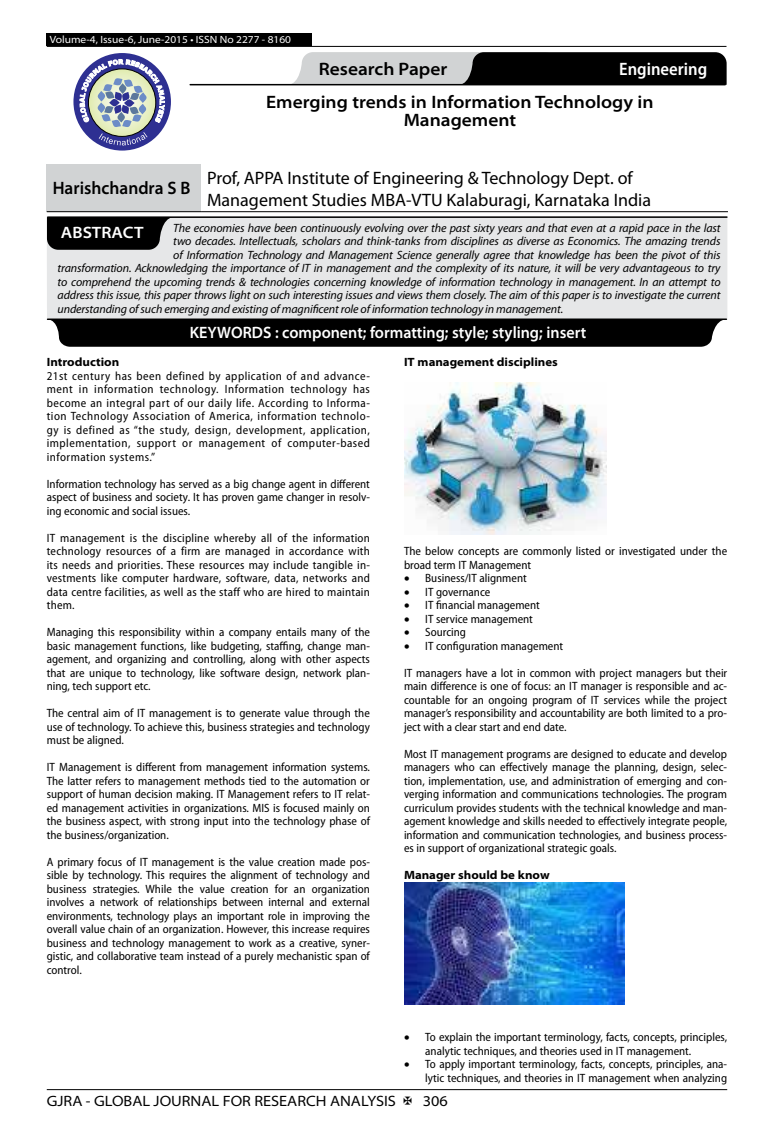
<style>
.page{position:relative;width:774px;height:1136px;background:#fff}
.page>*{position:absolute;margin:0;border:0;box-sizing:border-box;transform-origin:0 0}
.t1{font:18px/21.6px "Myriad Pro";color:#000}
.t2{font:600 semi-expanded 18px/18px "Myriad Pro";color:#000;text-align:center}
.t3{font:600 semi-expanded 18px "Myriad Pro";color:#000;scale:.9 1}
.t4{font:600 semi-condensed 18px "Myriad Pro";color:#fff}
.t5{font:600 semi-expanded 16.5px "Myriad Pro";color:#fff;scale:.9 1}
.t6{font:600 semi-expanded 16.5px "Myriad Pro";color:#fff}
.t7{font:semi-expanded 15px "Myriad Pro";color:#000}
.t8{font:semi-condensed 12px/13.5px "Myriad Pro";color:#000;text-align:justify}
.t9{font:italic 12px "Myriad Pro";letter-spacing:-.01em;color:#000}
.t10{font:700 semi-expanded 12px "Myriad Pro";color:#000}
.t11{font:semi-expanded 10.5px "Myriad Pro";color:#fff}
</style>
<div class="page">
<hr style="left:47px;top:1089px;width:680px;height:1px;background:#000">
<div style="left:47px;top:33px;width:265px;height:13px;background:#000"></div>
<hr style="left:47px;top:46px;width:679px;height:1px;background:#000">
<svg style="left:288px;top:52px;width:439px;height:33px;background:#5a5a5b"></svg>
<hr style="left:190px;top:84px;width:535px;height:1px;background:#000">
<div style="left:73px;top:53px;width:98px;height:97px;background:#2e3092;border-radius:50%"></div>
<svg style="left:80px;top:59px;width:85px;height:86px"></svg>
<div style="left:47px;top:164px;width:154px;height:48px;background:#d1d3d4"></div>
<hr style="left:47px;top:211px;width:154px;height:1px;background:#000">
<hr style="left:201px;top:211px;width:527px;height:1px;background:#000">
<div style="left:47px;top:216px;width:680px;height:102px;background:#e6e7e8"></div>
<hr style="left:48px;top:216px;width:679px;height:2px;background:#000">
<svg style="left:47px;top:217px;width:123px;height:33px;background:#131313"></svg>
<hr style="left:48px;top:318px;width:678px;height:2px;background:#000">
<svg style="left:47px;top:319px;width:676px;height:28px"></svg>
<div style="left:70px;top:326px;width:636px;height:17px;background:#000"></div>
<img style="left:404px;top:383px;width:202px;height:151px">
<img style="left:404px;top:882px;width:221px;height:121px">
<p class="t11" style="left:50px;top:34px;width:243px">Volume-4, Issue-6, June-2015 • ISSN No 2277 - 8160</p>
<h1 class="t2" style="left:319px;top:60px;width:130px">Research Paper</h1>
<h1 class="t4" style="left:619px;top:59px;width:90px">Engineering</h1>
<h1 class="t2" style="left:266px;top:93px;width:389px">Emerging trends in Information Technology in<br>Management</h1>
<h1 class="t3" style="left:53px;top:177px;width:155px">Harishchandra S B</h1>
<h1 class="t1" style="left:207px;top:167px;width:446px">Prof, APPA Institute of Engineering &amp; Technology Dept. of<br>Management Studies MBA-VTU Kalaburagi, Karnataka India</h1>
<p class="t9" style="left:173px;top:221px;width:549px">The economies have been continuously evolving over the past sixty years and that even at a rapid pace in the last</p>
<p class="t9" style="left:173px;top:235px;width:549px">two decades. Intellectuals, scholars and think-tanks from disciplines as diverse as Economics. The amazing trends</p>
<p class="t9" style="left:173px;top:248px;width:549px">of Information Technology and Management Science generally agree that knowledge has been the pivot of this</p>
<p class="t9" style="left:58px;top:262px;width:664px">transformation. Acknowledging the importance of IT in management and the complexity of its nature, it will be very advantageous to try</p>
<p class="t9" style="left:58px;top:275px;width:664px">to comprehend the upcoming trends &amp; technologies concerning knowledge of information technology in management. In an attempt to</p>
<p class="t9" style="left:58px;top:289px;width:664px">address this issue, this paper throws light on such interesting issues and views them closely. The aim of this paper is to investigate the current</p>
<p class="t9" style="left:58px;top:302px;width:507px">understanding of such emerging and existing of magnificent role of information technology in management.</p>
<h2 class="t6" style="left:61px;top:223px;width:84px">ABSTRACT</h2>
<h2 class="t5" style="left:190px;top:323px;width:442px">KEYWORDS : component; formatting; style; styling; insert</h2>
<p class="t10" style="left:47px;top:355px;width:74px">Introduction</p>
<p class="t8" style="left:47px;top:369px;width:325px">21st century has been defined by application of and advance&shy;ment in information technology. Information technology has become an integral part of our daily life. According to Informa&shy;tion Technology Association of America, information technolo&shy;gy is defined as “the study, design, development, application, implementation, support or management of computer-based information systems.”</p>
<p class="t8" style="left:47px;top:477px;width:325px">Information technology has served as a big change agent in different aspect of business and society. It has proven game changer in resolv&shy;ing economic and social issues.</p>
<p class="t8" style="left:47px;top:531px;width:325px">IT management is the discipline whereby all of the information technology resources of a firm are managed in accordance with its needs and priorities. These resources may include tangible in&shy;vestments like computer hardware, software, data, networks and data centre facilities, as well as the staff who are hired to maintain them.</p>
<p class="t8" style="left:47px;top:625px;width:325px">Managing this responsibility within a company entails many of the basic management functions, like budgeting, staffing, change man&shy;agement, and organizing and controlling, along with other aspects that are unique to technology, like software design, network plan&shy;ning, tech support etc.</p>
<p class="t8" style="left:47px;top:706px;width:325px">The central aim of IT management is to generate value through the use of technology. To achieve this, business strategies and technology must be aligned.</p>
<p class="t8" style="left:47px;top:760px;width:325px">IT Management is different from management information systems.<br>The latter refers to management methods tied to the automation or support of human decision making. IT Management refers to IT relat&shy;ed management activities in organizations. MIS is focused mainly on the business aspect, with strong input into the technology phase of the business/organization.</p>
<p class="t8" style="left:47px;top:855px;width:325px">A primary focus of IT management is the value creation made pos&shy;sible by technology. This requires the alignment of technology and business strategies. While the value creation for an organization involves a network of relationships between internal and external environments, technology plays an important role in improving the overall value chain of an organization. However, this increase requires business and technology management to work as a creative, syner&shy;gistic, and collaborative team instead of a purely mechanistic span of control.</p>
<p class="t10" style="left:404px;top:355px;width:155px">IT management disciplines</p>
<p class="t8" style="left:404px;top:544px;width:325px">The below concepts are commonly listed or investigated under the broad term IT Management</p>
<p class="t8" style="left:404px;top:571px;width:124px">• Business/IT alignment</p>
<p class="t8" style="left:404px;top:585px;width:88px">• IT governance</p>
<p class="t8" style="left:404px;top:598px;width:137px">• IT financial management</p>
<p class="t8" style="left:404px;top:612px;width:130px">• IT service management</p>
<p class="t8" style="left:404px;top:625px;width:64px">• Sourcing</p>
<p class="t8" style="left:404px;top:639px;width:161px">• IT configuration management</p>
<p class="t8" style="left:404px;top:666px;width:325px">IT managers have a lot in common with project managers but their main difference is one of focus: an IT manager is responsible and ac&shy;countable for an ongoing program of IT services while the project manager’s responsibility and accountability are both limited to a pro&shy;ject with a clear start and end date.</p>
<p class="t8" style="left:404px;top:747px;width:325px">Most IT management programs are designed to educate and develop managers who can effectively manage the planning, design, selec&shy;tion, implementation, use, and administration of emerging and con&shy;verging information and communications technologies. The program curriculum provides students with the technical knowledge and man&shy;agement knowledge and skills needed to effectively integrate people, information and communication technologies, and business process&shy;es in support of organizational strategic goals.</p>
<p class="t10" style="left:404px;top:868px;width:147px">Manager should be know</p>
<p class="t8" style="left:425px;top:1030px;width:303px;text-indent:-21px">• To explain the important terminology, facts, concepts, principles, analytic techniques, and theories used in IT management.</p>
<p class="t8" style="left:404px;top:1057px;width:325px;text-align:right">• To apply important terminology, facts, concepts, principles, ana&shy;lytic techniques, and theories in IT management when analyzing</p>
<p class="t7" style="left:47px;top:1092px;width:351px">GJRA - GLOBAL JOURNAL FOR RESEARCH ANALYSIS</p>
<p class="t7" style="left:423px;top:1092px;width:27px">306</p>
</div>
